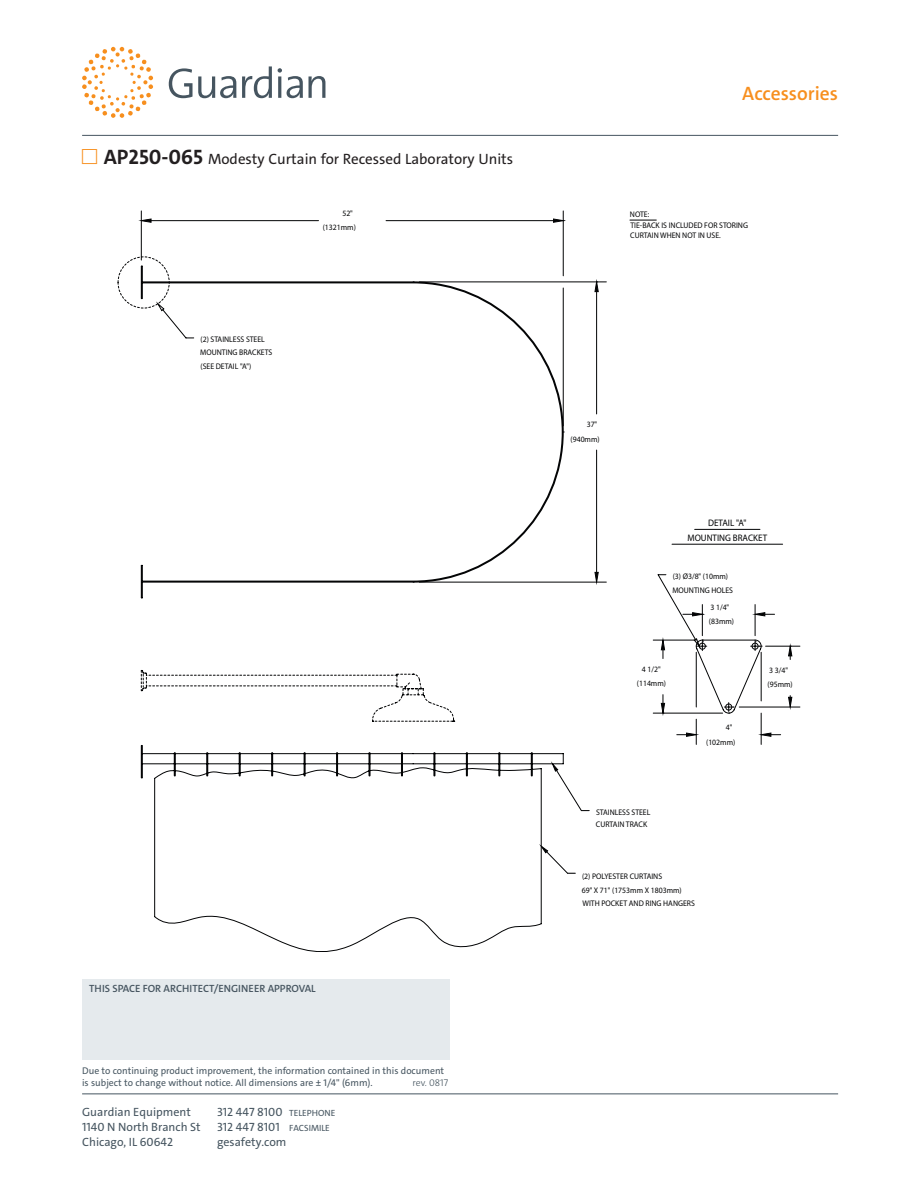
<style>
.page{position:relative;width:918px;height:1188px;background:#fff}
.page>*{position:absolute;margin:0;border:0;box-sizing:border-box;transform-origin:0 0}
.t1{font:600 19.5px "The Sans C4 s";color:#f78f1e}
.t2{font:15px "The Sans C4 s";color:#231f20}
.t3{font:12px "The Sans C4 s";color:#465560}
.t4{font:600 10.5px "The Sans C4 s";color:#465560}
.t5{font:9.75px/11.7px "The Sans C4 s";color:#465560}
.Body{font:300 9.75px "The Sans C4 s";letter-spacing:-.01em;color:#465560}
.t6{font:9.45px/15px "Myriad Pro";color:#020304;text-align:center;scale:.95 1}
.t7{font:8.1px/14.4px "Myriad Pro";color:#020304;scale:.95 1}
.s1{font-weight:700;font-size:21px}
.s2{font-size:9px}
</style>
<div class="page">
<hr style="left:82px;top:1094px;width:756px;height:1px;background:#465560">
<div style="left:82px;top:979px;width:367px;height:81px;background:#e5eaed"></div>
<hr style="left:82px;top:135px;width:756px;height:1px;background:#465560">
<svg style="left:242px;top:66px;width:30px;height:32px"></svg>
<svg style="left:278px;top:68px;width:25px;height:30px"></svg>
<svg style="left:309px;top:76px;width:16px;height:22px"></svg>
<svg style="left:169px;top:68px;width:67px;height:30px"></svg>
<svg style="left:82px;top:47px;width:71px;height:71px"></svg>
<svg style="left:141px;top:266px;width:621px;height:686px"></svg>
<svg style="left:118px;top:257px;width:336px;height:464px"></svg>
<svg style="left:630px;top:220px;width:26px;height:1px"></svg>
<hr style="left:739px;top:707px;width:61px;height:1px;background:#020304">
<hr style="left:766px;top:646px;width:34px;height:1px;background:#020304">
<svg style="left:788px;top:696px;width:4px;height:12px"></svg>
<hr style="left:755px;top:605px;width:1px;height:31px;background:#020304">
<svg style="left:754px;top:612px;width:21px;height:4px"></svg>
<hr style="left:653px;top:640px;width:43px;height:1px;background:#020304">
<hr style="left:653px;top:713px;width:70px;height:1px;background:#020304">
<hr style="left:696px;top:652px;width:1px;height:55px;background:#020304">
<hr style="left:761px;top:652px;width:1px;height:49px;background:#020304">
<hr style="left:761px;top:713px;width:1px;height:31px;background:#020304">
<svg style="left:677px;top:719px;width:21px;height:25px"></svg>
<hr style="left:419px;top:582px;width:187px;height:1px;background:#020304">
<hr style="left:419px;top:282px;width:187px;height:1px;background:#020304">
<hr style="left:596px;top:450px;width:1px;height:122px;background:#020304">
<hr style="left:596px;top:292px;width:1px;height:122px;background:#020304">
<svg style="left:595px;top:572px;width:4px;height:12px"></svg>
<hr style="left:141px;top:211px;width:1px;height:49px;background:#020304">
<hr style="left:563px;top:288px;width:1px;height:138px;background:#020304">
<hr style="left:563px;top:211px;width:1px;height:65px;background:#020304">
<hr style="left:151px;top:220px;width:168px;height:1px;background:#020304">
<hr style="left:386px;top:220px;width:168px;height:1px;background:#020304">
<svg style="left:140px;top:219px;width:11px;height:4px"></svg>
<hr style="left:695px;top:529px;width:65px;height:1px;background:#020304">
<hr style="left:672px;top:544px;width:111px;height:1px;background:#020304">
<svg style="left:157px;top:303px;width:37px;height:35px"></svg>
<svg style="left:552px;top:763px;width:37px;height:48px"></svg>
<svg style="left:540px;top:845px;width:35px;height:29px"></svg>
<svg style="left:788px;top:645px;width:4px;height:15px"></svg>
<svg style="left:724px;top:703px;width:10px;height:11px"></svg>
<svg style="left:661px;top:695px;width:4px;height:20px"></svg>
<svg style="left:658px;top:574px;width:49px;height:85px"></svg>
<svg style="left:751px;top:641px;width:11px;height:10px"></svg>
<svg style="left:760px;top:733px;width:21px;height:4px"></svg>
<svg style="left:595px;top:280px;width:4px;height:12px"></svg>
<svg style="left:553px;top:219px;width:12px;height:4px"></svg>
<p class="t2" style="left:104px;top:149px;width:411px"><span class="s1">AP250-065</span> Modesty Curtain for Recessed Laboratory Units</p>
<p class="t7" style="left:200px;top:333px;width:78px;line-height:13px">(2) STAINLESS STEEL<br>MOUNTING BRACKETS</p>
<p class="t7" style="left:201px;top:359px;width:55px">(SEE DETAIL "A")</p>
<p class="t7" style="left:323px;top:206px;width:36px;text-indent:20px">52" (1321mm)</p>
<p class="t4" style="left:89px;top:981px;width:228px">THIS SPACE FOR ARCHITECT/ENGINEER APPROVAL</p>
<p class="t5" style="left:82px;top:1065px;width:364px">Due to continuing product improvement, the information contained in this document is subject to change without notice. All dimensions are ± 1/4" (6mm).</p>
<p class="Body" style="left:413px;top:1077px;width:37px">rev. 0817</p>
<h3 class="t3" style="left:82px;top:1104px;width:110px">Guardian Equipment</h3>
<h3 class="t3" style="left:217px;top:1104px;width:120px">312 447 8100 <span class="s2">TELEPHONE</span></h3>
<h3 class="t3" style="left:82px;top:1119px;width:120px">1140 N North Branch St</h3>
<h3 class="t3" style="left:217px;top:1119px;width:114px">312 447 8101 <span class="s2">FACSIMILE</span></h3>
<h3 class="t3" style="left:82px;top:1134px;width:93px">Chicago, IL 60642</h3>
<h3 class="t3" style="left:217px;top:1134px;width:71px">gesafety.com</h3>
<h1 class="t1" style="left:742px;top:81px;width:97px">Accessories</h1>
<p class="t7" style="left:630px;top:209px;width:126px;line-height:10.8px">NOTE:<br>TIE-BACK IS INCLUDED FOR STORING<br>CURTAIN WHEN NOT IN USE.</p>
<p class="t7" style="left:571px;top:417px;width:32px;text-indent:16px">37" (940mm)</p>
<p class="t6" style="left:688px;top:515px;width:85px">DETAIL "A"<br>MOUNTING BRACKET</p>
<p class="t7" style="left:672px;top:570px;width:65px;line-height:13.6px">(3) Ø3/8" (10mm)<br>MOUNTING HOLES</p>
<p class="t7" style="left:637px;top:662px;width:32px;text-align:center">4 1/2" (114mm)</p>
<p class="t7" style="left:709px;top:600px;width:28px">3 1/4" (83mm)</p>
<p class="t7" style="left:706px;top:720px;width:32px;text-indent:20px">4" (102mm)</p>
<p class="t7" style="left:768px;top:663px;width:28px">3 3/4" (95mm)</p>
<p class="t7" style="left:596px;top:805px;width:59px;line-height:13px">STAINLESS STEEL<br>CURTAIN TRACK</p>
<p class="t7" style="left:582px;top:869px;width:107px">(2) POLYESTER CURTAINS<br>69" X 71" (1753mm X 1803mm)</p>
<p class="t7" style="left:582px;top:896px;width:120px">WITH POCKET AND RING HANGERS</p>
</div>
